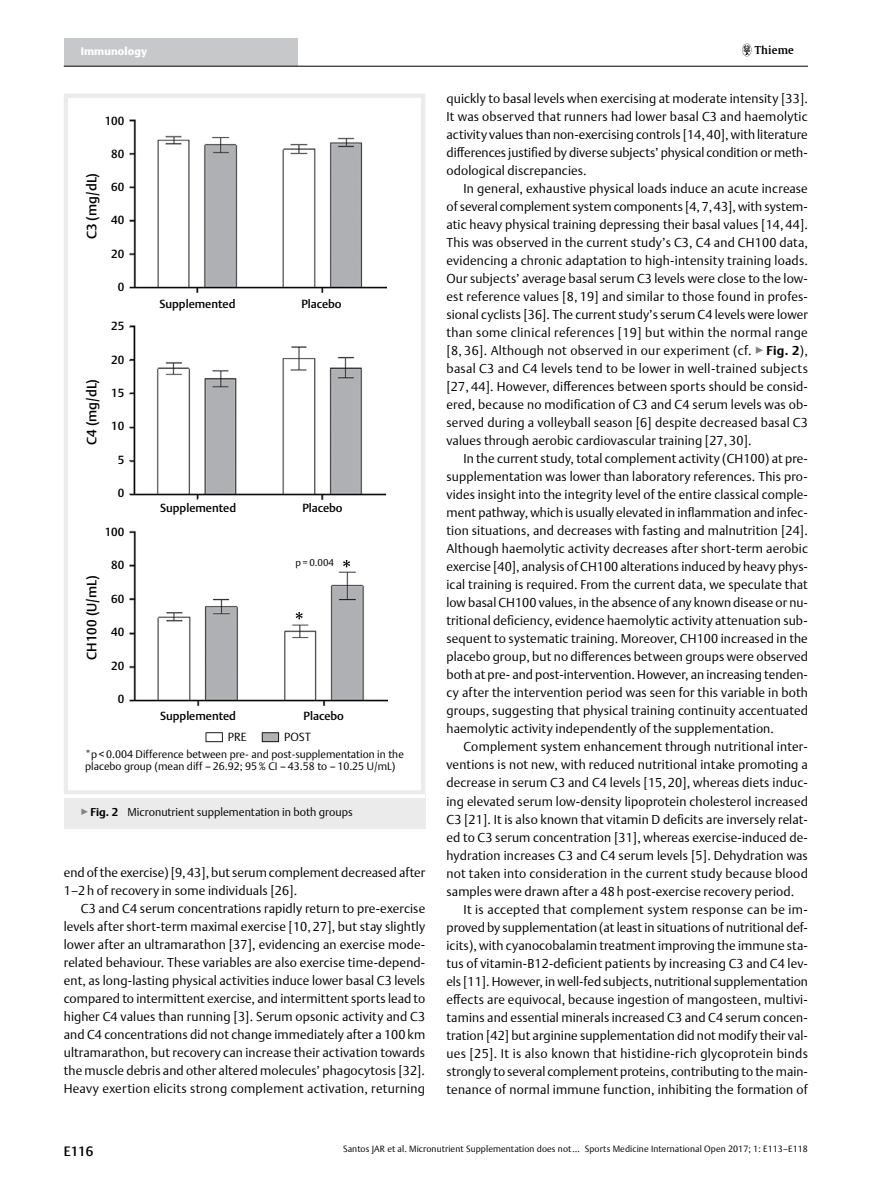
<style>
.page{position:relative;width:893px;height:1191px;background:#fff}
.page>*{position:absolute;margin:0;border:0;box-sizing:border-box;transform-origin:0 0}
.t1{font:500 13.5px "Thieme Argo 2011";color:#000}
.t2{font:300 12.75px/18px "Thieme Argo 2011";letter-spacing:.01em;color:#000;text-align:justify}
.t3{font:500 11.7px "Thieme Argo 2011";color:#000}
.t4{font:300 11.7px "Thieme Argo 2011";color:#000}
.t5{font:300 11.25px "Thieme Argo 2011";color:#000}
.t6{font:300 10.8px/12.9px "Thieme Argo 2011";color:#000}
.t7{font:900 10.8px "Thieme Argo 2011";letter-spacing:.01em;color:#fff}
.t8{font:600 10.8px "Thieme Gulliver 2011";letter-spacing:.01em;color:#000}
.t9{font:300 9.9px "Thieme Argo 2011";color:#000}
.t10{font:300 9px "Thieme Argo 2011";letter-spacing:.01em;color:#000}
.s1{color:#808285}
.s2{font-weight:700}
</style>
<div class="page">
<div style="left:64px;top:38px;width:234px;height:28px;background:#c7c8ca"></div>
<hr style="left:64px;top:66px;width:744px;height:1px;background:#000">
<svg style="left:742px;top:44px;width:9px;height:12px"></svg>
<svg style="left:64px;top:94px;width:361px;height:700px"></svg>
<img style="left:130px;top:120px;width:256px;height:173px">
<img style="left:130px;top:325px;width:256px;height:174px">
<img style="left:130px;top:530px;width:257px;height:175px">
<svg style="left:296px;top:612px;width:7px;height:7px"></svg>
<svg style="left:343px;top:560px;width:7px;height:7px"></svg>
<svg style="left:206px;top:732px;width:17px;height:10px"></svg>
<svg style="left:262px;top:732px;width:17px;height:10px"></svg>
<div style="left:64px;top:794px;width:361px;height:35px;background:#ebebec"></div>
<hr style="left:64px;top:794px;width:361px;height:4px;background:#fff">
<p class="t7" style="left:81px;top:44px;width:68px">Immunology</p>
<p class="t8" style="left:755px;top:42px;width:40px">Thieme</p>
<p class="t3" style="left:105px;top:113px;width:21px">100</p>
<p class="t3" style="left:111px;top:146px;width:15px">80</p>
<p class="t3" style="left:111px;top:179px;width:15px">60</p>
<p class="t3" style="left:111px;top:212px;width:15px">40</p>
<p class="t3" style="left:111px;top:246px;width:15px">20</p>
<p class="t1" style="left:83px;top:239px;width:68px;rotate:-90deg">C3 (mg/dL)</p>
<p class="t3" style="left:118px;top:279px;width:8px">0</p>
<p class="t1" style="left:83px;top:445px;width:68px;rotate:-90deg">C4 (mg/dL)</p>
<p class="t3" style="left:111px;top:318px;width:15px">25</p>
<p class="t3" style="left:111px;top:352px;width:15px">20</p>
<p class="t3" style="left:111px;top:385px;width:15px">15</p>
<p class="t3" style="left:111px;top:418px;width:15px">10</p>
<p class="t3" style="left:118px;top:452px;width:8px">5</p>
<p class="t3" style="left:118px;top:485px;width:8px">0</p>
<p class="t3" style="left:105px;top:524px;width:21px">100</p>
<p class="t3" style="left:111px;top:557px;width:15px">80</p>
<p class="t3" style="left:111px;top:591px;width:15px">60</p>
<p class="t3" style="left:111px;top:624px;width:15px">40</p>
<p class="t3" style="left:111px;top:658px;width:15px">20</p>
<p class="t3" style="left:118px;top:691px;width:8px">0</p>
<p class="t1" style="left:83px;top:660px;width:86px;rotate:-90deg">CH100 (U/mL)</p>
<p class="t3" style="left:160px;top:296px;width:77px">Supplemented</p>
<p class="t3" style="left:301px;top:295px;width:42px">Placebo</p>
<p class="t3" style="left:160px;top:500px;width:77px">Supplemented</p>
<p class="t3" style="left:302px;top:500px;width:42px">Placebo</p>
<p class="t9" style="left:295px;top:555px;width:40px">p= 0.004</p>
<p class="t3" style="left:160px;top:708px;width:77px">Supplemented</p>
<p class="t3" style="left:304px;top:708px;width:42px">Placebo</p>
<p class="t4" style="left:228px;top:728px;width:20px">PRE</p>
<p class="t4" style="left:284px;top:728px;width:28px">POST</p>
<p class="t6" style="left:85px;top:747px;width:320px">*p &lt;0.004 Difference between pre- and post-supplementation in the placebo group (mean diff – 26.92; 95% CI –43.58 to –10.25 U/mL)</p>
<p class="t5" style="left:81px;top:804px;width:273px"><span class="s1">▶</span><span class="s2">Fig. 2</span> Micronutrient supplementation in both groups</p>
<p class="t2" style="left:64px;top:863px;width:363px">end of the exercise) [9,43], but serum complement decreased after<br>1–2 h of recovery in some individuals [26].</p>
<p class="t2" style="left:64px;top:899px;width:363px;text-indent:17px">C3 and C4 serum concentrations rapidly return to pre-exercise levels after short-term maximal exercise [10, 27], but stay slightly lower after an ultramarathon [37], evidencing an exercise mode&shy;related behaviour. These variables are also exercise time-depend&shy;ent, as long-lasting physical activities induce lower basal C3 levels compared to intermittent exercise, and intermittent sports lead to higher C4 values than running [3]. Serum opsonic activity and C3 and C4 concentrations did not change immediately after a 100 km ultramarathon, but recovery can increase their activation towards the muscle debris and other altered molecules’ phagocytosis [32].<br>Heavy exertion elicits strong complement activation, returning</p>
<p class="t2" style="left:446px;top:89px;width:363px">quickly to basal levels when exercising at moderate intensity [33].<br>It was observed that runners had lower basal C3 and haemolytic activity values than non-exercising controls [14,40], with literature differences justified by diverse subjects’ physical condition or meth&shy;odological discrepancies.</p>
<p class="t2" style="left:446px;top:179px;width:363px;text-indent:17px">In general, exhaustive physical loads induce an acute increase of several complement system components [4,7,43], with system&shy;atic heavy physical training depressing their basal values [14, 44].<br>This was observed in the current study’s C3, C4 and CH100 data, evidencing a chronic adaptation to high-intensity training loads.<br>Our subjects’ average basal serum C3 levels were close to the low&shy;est reference values [8, 19] and similar to those found in profes&shy;sional cyclists [36]. The current study’s serum C4 levels were lower than some clinical references [19] but within the normal range [8, 36]. Although not observed in our experiment (cf. <span class="s1">▶</span><span class="s2">Fig. 2</span>), basal C3 and C4 levels tend to be lower in well-trained subjects [27, 44]. However, differences between sports should be consid&shy;ered, because no modification of C3 and C4 serum levels was ob&shy;served during a volleyball season [6] despite decreased basal C3 values through aerobic cardiovascular training [27, 30].</p>
<p class="t2" style="left:446px;top:449px;width:363px;text-indent:17px">In the current study, total complement activity (CH100) at pre&shy;supplementation was lower than laboratory references. This pro&shy;vides insight into the integrity level of the entire classical comple&shy;ment pathway, which is usually elevated in inflammation and infec&shy;tion situations, and decreases with fasting and malnutrition [24].<br>Although haemolytic activity decreases after short-term aerobic exercise [40], analysis of CH100 alterations induced by heavy phys&shy;ical training is required. From the current data, we speculate that low basal CH100 values, in the absence of any known disease or nu&shy;tritional deficiency, evidence haemolytic activity attenuation sub&shy;sequent to systematic training. Moreover, CH100 increased in the placebo group, but no differences between groups were observed both at pre- and post-intervention. However, an increasing tenden&shy;cy after the intervention period was seen for this variable in both groups, suggesting that physical training continuity accentuated haemolytic activity independently of the supplementation.</p>
<p class="t2" style="left:446px;top:737px;width:363px;text-indent:17px">Complement system enhancement through nutritional inter&shy;ventions is not new, with reduced nutritional intake promoting a decrease in serum C3 and C4 levels [15, 20], whereas diets induc&shy;ing elevated serum low-density lipoprotein cholesterol increased C3 [21]. It is also known that vitamin D deficits are inversely relat&shy;ed to C3 serum concentration [31], whereas exercise-induced de&shy;hydration increases C3 and C4 serum levels [5]. Dehydration was not taken into consideration in the current study because blood samples were drawn after a 48 h post-exercise recovery period.</p>
<p class="t2" style="left:446px;top:899px;width:363px;text-indent:17px">It is accepted that complement system response can be im&shy;proved by supplementation (at least in situations of nutritional def&shy;icits), with cyanocobalamin treatment improving the immune sta&shy;tus of vitamin-B12-deficient patients by increasing C3 and C4 lev&shy;els [11]. However, in well-fed subjects, nutritional supplementation effects are equivocal, because ingestion of mangosteen, multivi&shy;tamins and essential minerals increased C3 and C4 serum concen&shy;tration [42] but arginine supplementation did not modify their val&shy;ues [25]. It is also known that histidine-rich glycoprotein binds strongly to several complement proteins, contributing to the main&shy;tenance of normal immune function, inhibiting the formation of</p>
<p class="t1" style="left:64px;top:1142px;width:31px">E116</p>
<p class="t10" style="left:343px;top:1143px;width:466px">Santos JAR et al. Micronutrient Supplementation does not … Sports Medicine International Open 2017; 1: E113–E118</p>
</div>
